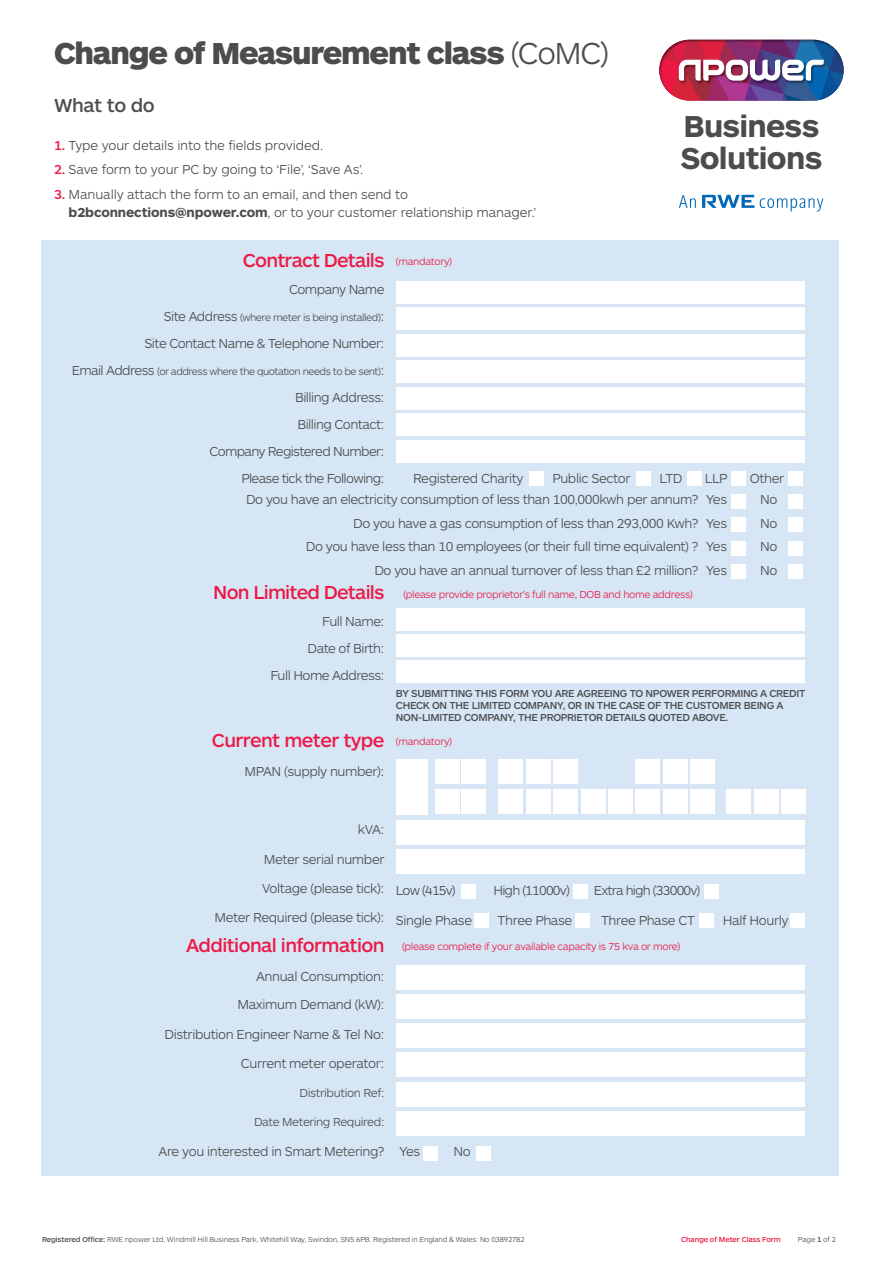
<style>
.page{position:relative;width:893px;height:1263px;background:#fff}
.page>*{position:absolute;margin:0;border:0;box-sizing:border-box;transform-origin:0 0}
.t1{font:900 31.5px "ARS Maquette Pro";letter-spacing:-.04em;color:#4b4c4d}
.t2{font:700 31.5px/31.5px "ARS Maquette Pro";letter-spacing:-.02em;color:#4b4c4d}
.t3{font:500 19.5px "ARS Maquette Pro";letter-spacing:-.035em;color:#ed1845}
.t4{font:500 19.5px "ARS Maquette Pro";letter-spacing:-.02em;color:#4b4c4d}
.t5{font:300 13.5px "ARS Maquette Pro";letter-spacing:-.03em;color:#4b4c4d}
.t6{font:300 13.5px/18px "ARS Maquette Pro";letter-spacing:-.01em;color:#4b4c4d}
.t7{font:300 13.5px "ARS Maquette Pro";letter-spacing:-.05em;color:#4b4c4d}
.t8{font:300 13.5px "ARS Maquette Pro";letter-spacing:-.06em;color:#4b4c4d}
.t9{font:300 12px "ARS Maquette Pro";letter-spacing:-.03em;color:#4b4c4d}
.t10{font:500 10.5px/12px "ARS Maquette Pro";letter-spacing:-.03em;color:#4b4c4d}
.t11{font:300 10.5px "ARS Maquette Pro";letter-spacing:-.03em;color:#ed1845}
.t12{font:300 10.5px "ARS Maquette Pro";letter-spacing:-.045em;color:#4b4c4d}
.t13{font:300 7.5px "ARS Maquette Pro";letter-spacing:-.02em;color:#4b4c4d}
.t14{font:500 7.5px "ARS Maquette Pro";letter-spacing:-.02em;color:#ed1845}
.s1{font-weight:300}
.s2{font-weight:500;color:#ed1845}
.s3{font-weight:700}
.s4{font-size:13.5px}
.s5{font-weight:500}
</style>
<div class="page">
<div style="left:41px;top:240px;width:798px;height:936px;background:#d6e6f5"></div>
<svg style="left:396px;top:281px;width:409px;height:182px"></svg>
<div style="left:396px;top:608px;width:409px;height:22px;background:#fff"></div>
<div style="left:396px;top:635px;width:409px;height:22px;background:#fff"></div>
<div style="left:396px;top:660px;width:409px;height:23px;background:#fff"></div>
<svg style="left:435px;top:759px;width:51px;height:55px"></svg>
<svg style="left:499px;top:759px;width:216px;height:55px"></svg>
<svg style="left:727px;top:789px;width:78px;height:25px"></svg>
<svg style="left:396px;top:759px;width:32px;height:55px"></svg>
<svg style="left:396px;top:965px;width:409px;height:171px"></svg>
<svg style="left:396px;top:820px;width:409px;height:54px"></svg>
<img style="left:659px;top:40px;width:185px;height:61px">
<svg style="left:679px;top:195px;width:144px;height:17px"></svg>
<div style="left:575px;top:913px;width:15px;height:15px;background:#fff"></div>
<div style="left:474px;top:913px;width:15px;height:15px;background:#fff"></div>
<div style="left:699px;top:913px;width:15px;height:15px;background:#fff"></div>
<div style="left:790px;top:913px;width:14px;height:15px;background:#fff"></div>
<div style="left:461px;top:884px;width:15px;height:14px;background:#fff"></div>
<div style="left:573px;top:884px;width:15px;height:14px;background:#fff"></div>
<div style="left:705px;top:884px;width:14px;height:14px;background:#fff"></div>
<div style="left:529px;top:471px;width:15px;height:15px;background:#fff"></div>
<div style="left:636px;top:471px;width:15px;height:15px;background:#fff"></div>
<div style="left:687px;top:471px;width:14px;height:15px;background:#fff"></div>
<div style="left:731px;top:471px;width:15px;height:15px;background:#fff"></div>
<div style="left:731px;top:494px;width:15px;height:15px;background:#fff"></div>
<div style="left:731px;top:517px;width:15px;height:15px;background:#fff"></div>
<div style="left:731px;top:541px;width:15px;height:15px;background:#fff"></div>
<div style="left:731px;top:564px;width:15px;height:15px;background:#fff"></div>
<div style="left:788px;top:471px;width:15px;height:15px;background:#fff"></div>
<div style="left:788px;top:494px;width:15px;height:15px;background:#fff"></div>
<div style="left:788px;top:517px;width:15px;height:15px;background:#fff"></div>
<div style="left:788px;top:541px;width:15px;height:15px;background:#fff"></div>
<div style="left:788px;top:564px;width:15px;height:15px;background:#fff"></div>
<div style="left:423px;top:1146px;width:15px;height:15px;background:#fff"></div>
<div style="left:477px;top:1146px;width:14px;height:15px;background:#fff"></div>
<p class="t1" style="left:54px;top:33px;width:556px">Change of Measurement class <span class="s1">(CoMC)</span></p>
<p class="t4" style="left:54px;top:92px;width:102px">What to do</p>
<p class="t6" style="left:54px;top:136px;width:271px"><span class="s2">1.</span> Type your details into the fields provided.</p>
<p class="t6" style="left:54px;top:160px;width:311px"><span class="s2">2.</span> Save form to your PC by going to ‘File’, ‘Save As’.</p>
<p class="t6" style="left:69px;top:185px;width:469px;text-indent:-15px"><span class="s2">3.</span> Manually attach the form to an email, and then send to <span class="s3">b2bconnections@npower.com</span>, or to your customer relationship manager.’</p>
<p class="t2" style="left:680px;top:109px;width:143px">Business<br>Solutions</p>
<p class="t3" style="left:243px;top:247px;width:143px">Contract Details</p>
<p class="t5" style="left:289px;top:280px;width:97px">Company Name</p>
<p class="t12" style="left:164px;top:310px;width:222px"><span class="s4">Site Address</span> (where meter is being installed)<span class="s4">:</span></p>
<p class="t5" style="left:144px;top:334px;width:242px">Site Contact Name &amp; Telephone Number:</p>
<p class="t12" style="left:72px;top:364px;width:314px"><span class="s4">Email Address</span> (or address where the quotation needs to be sent)<span class="s4">:</span></p>
<p class="t5" style="left:295px;top:388px;width:91px">Billing Address:</p>
<p class="t5" style="left:297px;top:415px;width:89px">Billing Contact:</p>
<p class="t7" style="left:209px;top:442px;width:177px">Company Registered Number:</p>
<p class="t7" style="left:241px;top:469px;width:145px">Please tick the Following:</p>
<p class="t11" style="left:396px;top:255px;width:58px">(mandatory)</p>
<p class="t5" style="left:413px;top:469px;width:112px">Registered Charity</p>
<p class="t5" style="left:552px;top:469px;width:80px">Public Sector</p>
<p class="t5" style="left:659px;top:469px;width:25px">LTD</p>
<p class="t5" style="left:705px;top:469px;width:24px">LLP</p>
<p class="t5" style="left:750px;top:469px;width:36px">Other</p>
<p class="t5" style="left:706px;top:491px;width:22px">Yes</p>
<p class="t5" style="left:760px;top:491px;width:19px">No</p>
<p class="t5" style="left:706px;top:514px;width:22px">Yes</p>
<p class="t5" style="left:760px;top:514px;width:19px">No</p>
<p class="t5" style="left:706px;top:538px;width:22px">Yes</p>
<p class="t5" style="left:760px;top:538px;width:19px">No</p>
<p class="t5" style="left:706px;top:561px;width:22px">Yes</p>
<p class="t5" style="left:760px;top:561px;width:19px">No</p>
<p class="t5" style="left:246px;top:491px;width:454px">Do you have an electricity consumption of less than 100,000kwh per annum?</p>
<p class="t5" style="left:353px;top:514px;width:347px">Do you have a gas consumption of less than 293,000 Kwh?</p>
<p class="t5" style="left:306px;top:538px;width:394px">Do you have less than 10 employees (or their full time equivalent) ?</p>
<p class="t5" style="left:374px;top:561px;width:326px">Do you have an annual turnover of less than £2 million?</p>
<p class="t3" style="left:213px;top:580px;width:173px">Non Limited Details</p>
<p class="t5" style="left:322px;top:613px;width:64px">Full Name:</p>
<p class="t5" style="left:308px;top:640px;width:79px">Date of Birth:</p>
<p class="t5" style="left:270px;top:667px;width:116px">Full Home Address:</p>
<p class="t3" style="left:212px;top:727px;width:174px">Current meter type</p>
<p class="t5" style="left:244px;top:763px;width:142px">MPAN (supply number):</p>
<p class="t11" style="left:403px;top:588px;width:291px">(please provide proprietor’s full name, DOB and home address)</p>
<p class="t10" style="left:396px;top:687px;width:411px">BY SUBMITTING THIS FORM YOU ARE AGREEING TO NPOWER PERFORMING A CREDIT<br>CHECK ON THE LIMITED COMPANY, OR IN THE CASE OF THE CUSTOMER BEING A<br>NON-LIMITED COMPANY, THE PROPRIETOR DETAILS QUOTED ABOVE.</p>
<p class="t11" style="left:396px;top:735px;width:58px">(mandatory)</p>
<p class="t5" style="left:358px;top:821px;width:28px">kVA:</p>
<p class="t5" style="left:264px;top:850px;width:122px">Meter serial number</p>
<p class="t5" style="left:262px;top:880px;width:124px">Voltage (please tick):</p>
<p class="t5" style="left:214px;top:909px;width:172px">Meter Required (please tick):</p>
<p class="t3" style="left:186px;top:932px;width:200px">Additional information</p>
<p class="t5" style="left:256px;top:967px;width:130px">Annual Consumption:</p>
<p class="t5" style="left:238px;top:996px;width:149px">Maximum Demand (kW):</p>
<p class="t5" style="left:165px;top:1025px;width:221px">Distribution Engineer Name &amp; Tel No:</p>
<p class="t5" style="left:241px;top:1054px;width:145px">Current meter operator:</p>
<p class="t9" style="left:299px;top:1085px;width:87px">Distribution Ref:</p>
<p class="t9" style="left:254px;top:1114px;width:132px">Date Metering Required:</p>
<p class="t5" style="left:159px;top:1142px;width:228px">Are you interested in Smart Metering?</p>
<p class="t5" style="left:396px;top:882px;width:61px">Low (415v)</p>
<p class="t8" style="left:493px;top:882px;width:78px">High (11000v)</p>
<p class="t8" style="left:594px;top:882px;width:108px">Extra high (33000v)</p>
<p class="t5" style="left:396px;top:912px;width:78px">Single Phase</p>
<p class="t5" style="left:498px;top:912px;width:76px">Three Phase</p>
<p class="t5" style="left:601px;top:912px;width:95px">Three Phase CT</p>
<p class="t5" style="left:723px;top:912px;width:67px">Half Hourly</p>
<p class="t11" style="left:402px;top:939px;width:280px">(please complete if your available capacity is 75 kva or more)</p>
<p class="t5" style="left:400px;top:1143px;width:22px">Yes</p>
<p class="t5" style="left:454px;top:1143px;width:19px">No</p>
<p class="t13" style="left:42px;top:1235px;width:484px"><span class="s5">Registered Office:</span> RWE npower Ltd, Windmill Hill Business Park, Whitehill Way, Swindon, SN5 6PB. Registered in England &amp; Wales: No 03892782</p>
<p class="t14" style="left:681px;top:1235px;width:101px">Change of Meter Class Form</p>
<p class="t13" style="left:798px;top:1235px;width:40px">Page <span class="s5">1</span> of 2</p>
</div>
